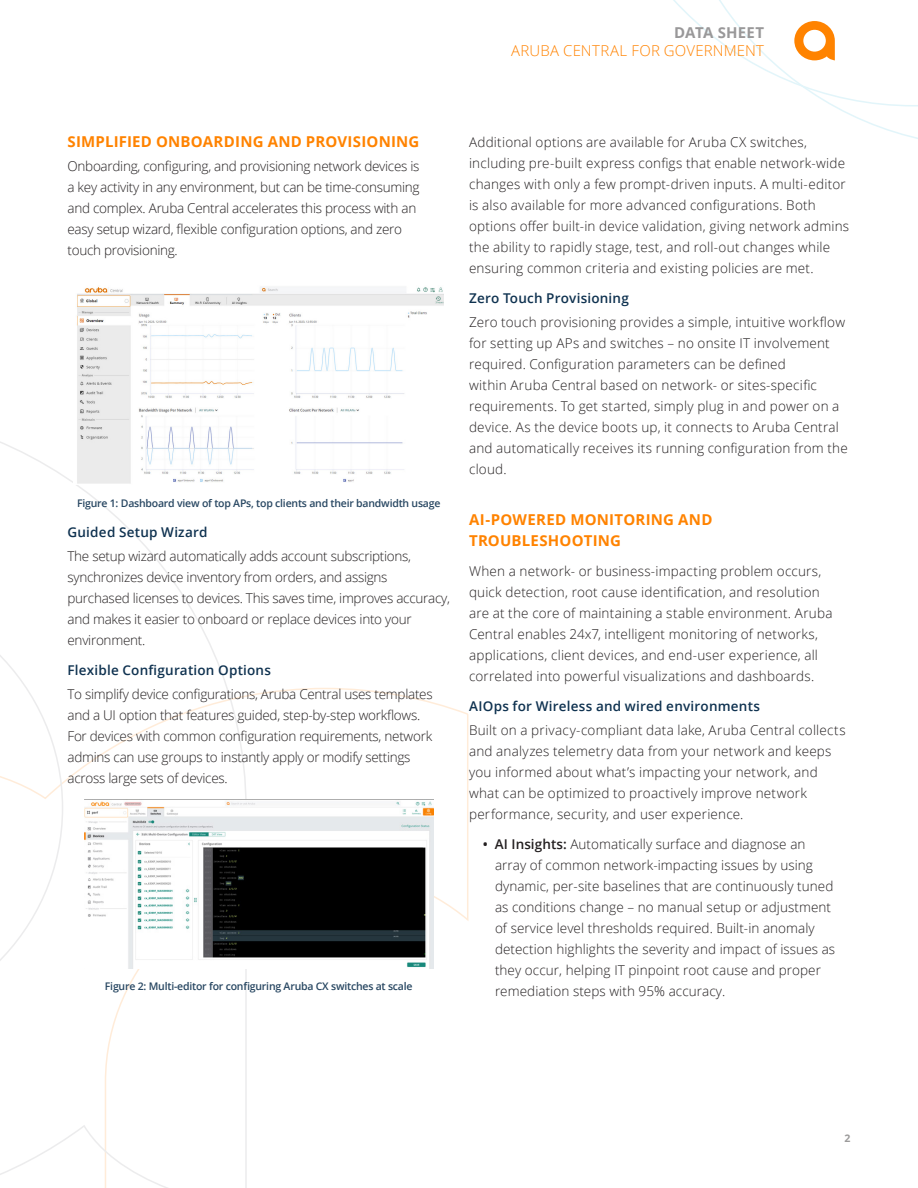
<style>
.page{position:relative;width:918px;height:1188px;background:#fff}
.page>*{position:absolute;margin:0;border:0;box-sizing:border-box;transform-origin:0 0}
.t1{font:700 15px/21px "Open Sans";letter-spacing:.01em;color:#ff8300}
.t2{font:300 15px "Open Sans";letter-spacing:.01em;color:#ff8300}
.t3{font:700 15px "Open Sans";letter-spacing:.01em;color:#999899}
.t4{font:300 13.5px/21px "Open Sans";letter-spacing:.005em;color:#231f20}
.t5{font:300 13.5px/21px "Open Sans";letter-spacing:-.02em;color:#231f20}
.t6{font:600 13.5px "Open Sans";letter-spacing:.015em;color:#0f3250}
.t7{font:600 10.5px "Open Sans";letter-spacing:-.02em;color:#274661}
.t8{font:700 10.5px "Open Sans";color:#9c9b9b}
.s1{font-weight:600}
</style>
<div class="page">
<svg style="left:248px;top:688px;width:221px;height:281px"></svg>
<svg style="left:0;top:441px;width:248px;height:747px"></svg>
<svg style="left:673px;top:0;width:245px;height:139px"></svg>
<img style="left:74px;top:287px;width:370px;height:197px">
<img style="left:84px;top:799px;width:349px;height:170px">
<p class="t3" style="left:674px;top:22px;width:92px">DATA SHEET</p>
<p class="t2" style="left:511px;top:41px;width:255px">ARUBA CENTRAL FOR GOVERNMENT</p>
<p class="t1" style="left:68px;top:131px;width:354px">SIMPLIFIED ONBOARDING AND PROVISIONING</p>
<p class="t5" style="left:68px;top:155px;width:354px">Onboarding, configuring, and provisioning network devices is a key activity in any environment, but can be time-consuming and complex. Aruba Central accelerates this process with an easy setup wizard, flexible configuration options, and zero touch provisioning.</p>
<p class="t7" style="left:77px;top:496px;width:365px">Figure 1: Dashboard view of top APs, top clients and their bandwidth usage</p>
<p class="t6" style="left:68px;top:523px;width:141px">Guided Setup Wizard</p>
<p class="t5" style="left:68px;top:545px;width:384px">The setup wizard automatically adds account subscriptions, synchronizes device inventory from orders, and assigns purchased licenses to devices. This saves time, improves accuracy, and makes it easier to onboard or replace devices into your environment.</p>
<p class="t6" style="left:68px;top:661px;width:205px">Flexible Configuration Options</p>
<p class="t5" style="left:68px;top:683px;width:367px">To simplify device configurations, Aruba Central uses templates and a UI option that features guided, step-by-step workflows.<br>For devices with common configuration requirements, network admins can use groups to instantly apply or modify settings across large sets of devices.</p>
<p class="t7" style="left:105px;top:979px;width:309px">Figure 2: Multi-editor for configuring Aruba CX switches at scale</p>
<p class="t4" style="left:469px;top:131px;width:382px">Additional options are available for Aruba CX switches, including pre-built express configs that enable network-wide changes with only a few prompt-driven inputs. A multi-editor is also available for more advanced configurations. Both options offer built-in device validation, giving network admins the ability to rapidly stage, test, and roll-out changes while ensuring common criteria and existing policies are met.</p>
<p class="t6" style="left:469px;top:289px;width:161px">Zero Touch Provisioning</p>
<p class="t4" style="left:469px;top:311px;width:380px">Zero touch provisioning provides a simple, intuitive workflow for setting up APs and switches – no onsite IT involvement required. Configuration parameters can be defined<br>within Aruba Central based on network- or sites-specific requirements. To get started, simply plug in and power on a device. As the device boots up, it connects to Aruba Central and automatically receives its running configuration from the cloud.</p>
<p class="t1" style="left:469px;top:509px;width:245px">AI-POWERED MONITORING AND<br>TROUBLESHOOTING</p>
<p class="t4" style="left:469px;top:560px;width:365px">When a network- or business-impacting problem occurs, quick detection, root cause identification, and resolution are at the core of maintaining a stable environment. Aruba Central enables 24x7, intelligent monitoring of networks, applications, client devices, and end-user experience, all correlated into powerful visualizations and dashboards.</p>
<p class="t6" style="left:469px;top:697px;width:292px">AIOps for Wireless and wired environments</p>
<p class="t4" style="left:469px;top:719px;width:378px">Built on a privacy-compliant data lake, Aruba Central collects and analyzes telemetry data from your network and keeps you informed about what’s impacting your network, and what can be optimized to proactively improve network performance, security, and user experience.</p>
<p class="t4" style="left:495px;top:833px;width:342px;text-indent:-12px"><span class="s1">• AI Insights:</span> Automatically surface and diagnose an array of common network-impacting issues by using dynamic, per-site baselines that are continuously tuned as conditions change – no manual setup or adjustment of service level thresholds required. Built-in anomaly detection highlights the severity and impact of issues as they occur, helping IT pinpoint root cause and proper remediation steps with 95% accuracy.</p>
<p class="t8" style="left:845px;top:1131px;width:7px">2</p>
</div>
